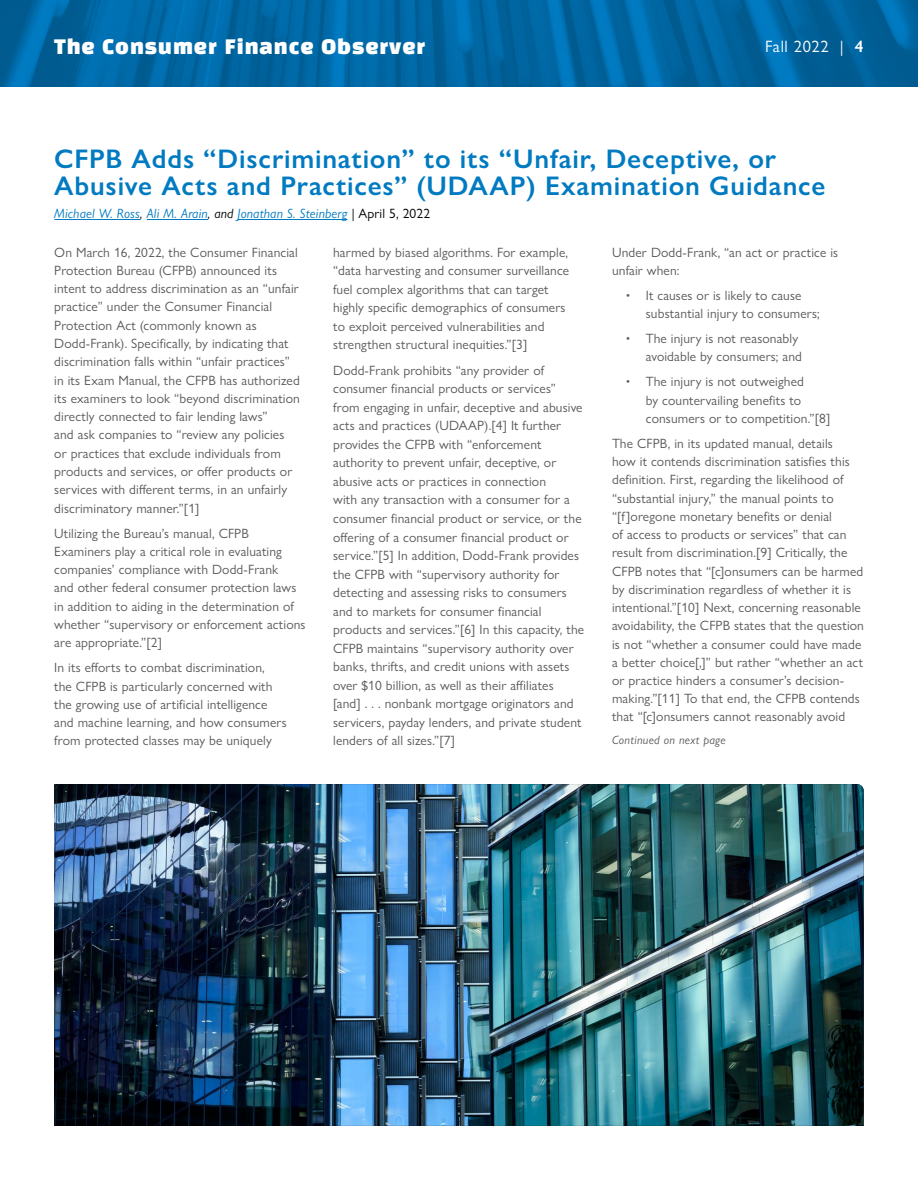
<style>
.page{position:relative;width:918px;height:1188px;background:#fff}
.page>*{position:absolute;margin:0;border:0;box-sizing:border-box;transform-origin:0 0}
.t1{font:600 27px/27.3px "Gill Sans Nova";letter-spacing:.03em;color:#007ac1}
.t2{font:19.5px "Black Han Sans";letter-spacing:.05em;color:#fff}
.t3{font:16.5px "Gill Sans Nova";letter-spacing:.04em;color:#fff}
.t4{font:13.5px/18.3px "Gill Sans Nova";letter-spacing:.01em;color:#58595b}
.t5{font:italic 13.5px "Gill Sans Nova";letter-spacing:.01em;color:#007ac1}
.t6{font:italic 12px "Gill Sans Nova";letter-spacing:.025em;color:#58595b}
.s1{font-weight:600}
.s2{color:#000}
.s3{font-style:normal;color:#000}
.s4{font-weight:300}
</style>
<div class="page">
<img style="left:0;top:0;width:918px;height:86px">
<hr style="left:54px;top:219px;width:86px;height:1px;background:#007ac1">
<hr style="left:147px;top:219px;width:61px;height:1px;background:#007ac1">
<hr style="left:238px;top:219px;width:109px;height:1px;background:#007ac1">
<img style="left:54px;top:784px;width:810px;height:342px">
<h2 class="t2" style="left:54px;top:38px;width:373px">The Consumer Finance Observer</h2>
<p class="t3" style="left:765px;top:36px;width:100px">Fall 2022 | <span class="s1">4</span></p>
<h1 class="t1" style="left:54px;top:145px;width:773px">CFPB Adds “Discrimination” to its “Unfair, Deceptive, or<br>Abusive Acts and Practices” (UDAAP) Examination Guidance</h1>
<p class="t5" style="left:54px;top:205px;width:377px">Michael W. Ross<span class="s2">,</span> Ali M. Arain<span class="s2">, and</span> Jonathan S. Steinberg <span class="s2">|</span> <span class="s3">April 5, 2022</span></p>
<p class="t4" style="left:54px;top:243px;width:247px">On March 16, 2022, the Consumer Financial Protection Bureau (CFPB) announced its intent to address discrimination as an “unfair practice” under the Consumer Financial Protection Act (commonly known as Dodd-Frank). Specifically, by indicating that discrimination falls within “unfair practices” in its Exam Manual, the CFPB has authorized its examiners to look “beyond discrimination directly connected to fair lending laws”<br>and ask companies to “review any policies or practices that exclude individuals from products and services, or offer products or services with different terms, in an unfairly discriminatory manner.”[1]</p>
<p class="t4" style="left:54px;top:524px;width:253px">Utilizing the Bureau’s manual, CFPB Examiners play a critical role in evaluating companies’ compliance with Dodd-Frank<br>and other federal consumer protection laws in addition to aiding in the determination of whether “supervisory or enforcement actions are appropriate.”[2]</p>
<p class="t4" style="left:54px;top:658px;width:234px">In its efforts to combat discrimination,<br>the CFPB is particularly concerned with the growing use of artificial intelligence and machine learning, and how consumers from protected classes may be uniquely</p>
<p class="t4" style="left:612px;top:243px;width:228px">Under Dodd-Frank, “an act or practice is unfair when:</p>
<p class="t4" style="left:646px;top:286px;width:175px;text-indent:-20px"><span class="s4">•</span> It causes or is likely to cause substantial injury to consumers;</p>
<p class="t4" style="left:626px;top:329px;width:178px;text-align:right"><span class="s4">•</span> The injury is not reasonably avoidable by consumers; and</p>
<p class="t4" style="left:646px;top:373px;width:186px;text-indent:-20px"><span class="s4">•</span> The injury is not outweighed<br>by countervailing benefits to consumers or to competition.”[8]</p>
<p class="t4" style="left:612px;top:434px;width:253px">The CFPB, in its updated manual, details<br>how it contends discrimination satisfies this definition. First, regarding the likelihood of “substantial injury,” the manual points to “[f]oregone monetary benefits or denial<br>of access to products or services” that can result from discrimination.[9] Critically, the CFPB notes that “[c]onsumers can be harmed by discrimination regardless of whether it is intentional.”[10] Next, concerning reasonable avoidability, the CFPB states that the question is not “whether a consumer could have made a better choice[,]” but rather “whether an act or practice hinders a consumer’s decision&shy;making.”[11] To that end, the CFPB contends that “[c]onsumers cannot reasonably avoid</p>
<p class="t6" style="left:612px;top:732px;width:115px">Continued on next page</p>
<p class="t4" style="left:333px;top:243px;width:238px">harmed by biased algorithms. For example, “data harvesting and consumer surveillance fuel complex algorithms that can target highly specific demographics of consumers to exploit perceived vulnerabilities and strengthen structural inequities.”[3]</p>
<p class="t4" style="left:333px;top:361px;width:253px">Dodd-Frank prohibits “any provider of consumer financial products or services” from engaging in unfair, deceptive and abusive acts and practices (UDAAP).[4] It further provides the CFPB with “enforcement authority to prevent unfair, deceptive, or abusive acts or practices in connection<br>with any transaction with a consumer for a consumer financial product or service, or the offering of a consumer financial product or service.”[5] In addition, Dodd-Frank provides the CFPB with “supervisory authority for detecting and assessing risks to consumers and to markets for consumer financial products and services.”[6] In this capacity, the CFPB maintains “supervisory authority over banks, thrifts, and credit unions with assets over $10 billion, as well as their affiliates [and] . . . nonbank mortgage originators and servicers, payday lenders, and private student lenders of all sizes.”[7]</p>
</div>
